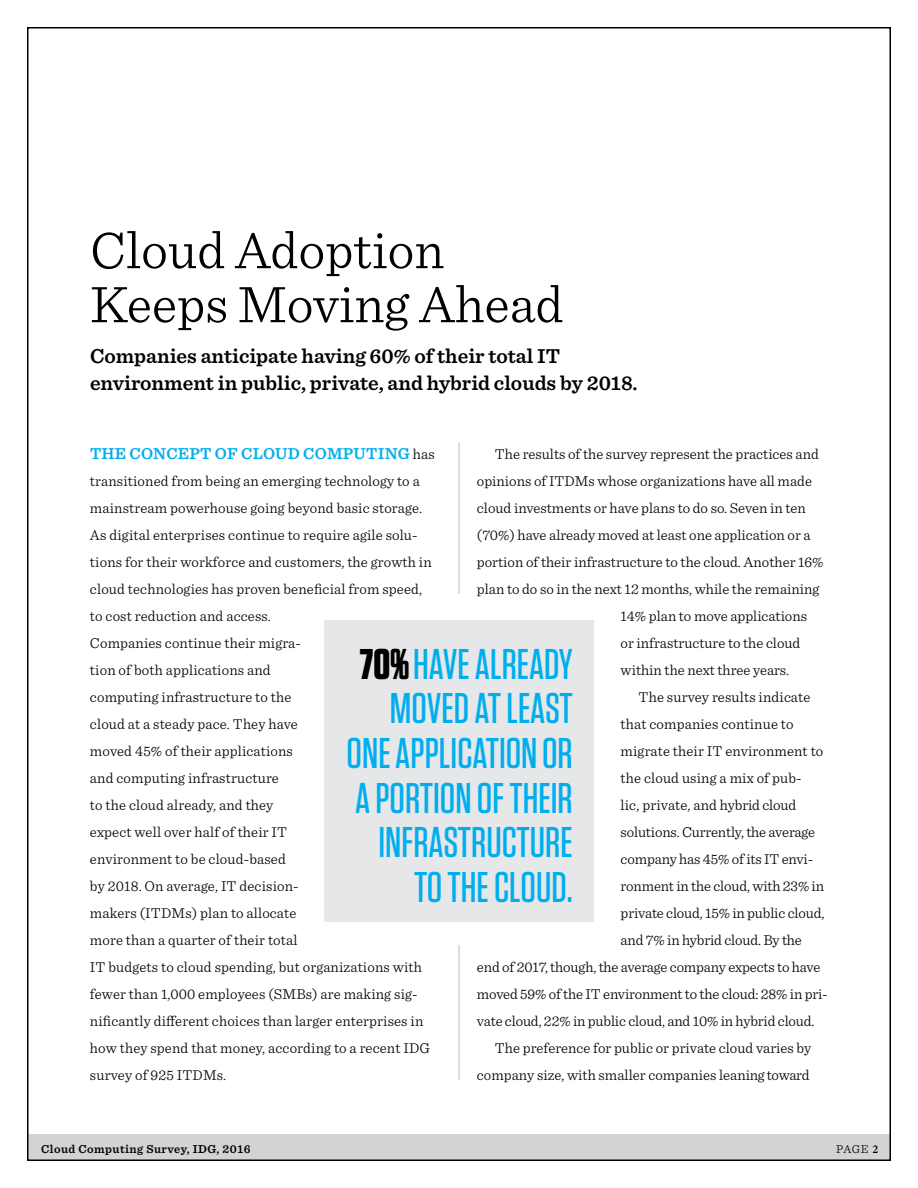
<style>
.page{position:relative;width:918px;height:1188px;background:#fff}
.page>*{position:absolute;margin:0;border:0;box-sizing:border-box;transform-origin:0 0}
.t1{font:300 54px/54px "Sentinel";color:#000}
.t2{font:500 42.9px/44.5px "Tungsten";color:#00aeef;text-align:right}
.t3{font:600 21px/27px "Sentinel";color:#000}
.t4{font:600 16.5px "Sentinel";letter-spacing:.01em;color:#00aeef}
.t5{font:300 15px/27px "Sentinel";letter-spacing:.005em;color:#000}
.t6{font:600 12px "Sentinel";letter-spacing:.04em;color:#000}
.t7{font:300 12px "Sentinel";color:#000}
.s1{font-weight:300;font-size:15px;color:#000}
.s2{font-weight:700;color:#000}
.s3{font-family:"Minion Pro";font-weight:600}
</style>
<div class="page">
<div style="left:27px;top:1134px;width:864px;height:27px;background:#d1d3d4"></div>
<hr style="left:458px;top:945px;width:2px;height:135px;background:#d1d3d4">
<hr style="left:458px;top:443px;width:2px;height:151px;background:#d1d3d4">
<div style="left:324px;top:620px;width:270px;height:302px;background:#e6e7e8"></div>
<h1 class="t1" style="left:90px;top:219px;width:475px">Cloud Adoption<br>Keeps Moving Ahead</h1>
<h3 class="t3" style="left:90px;top:341px;width:549px">Companies anticipate having 60% of their total IT environment in public, private, and hybrid clouds by 2018.</h3>
<p class="t4" style="left:90px;top:441px;width:346px">The concept of cloud computing <span class="s1">has</span></p>
<p class="t5" style="left:90px;top:466px;width:343px">transitioned from being an emerging technology to a mainstream powerhouse going beyond basic storage.<br>As digital enterprises continue to require agile solu&shy;tions for their workforce and customers, the growth in cloud technologies has proven beneficial from speed, to cost reduction and access.<br>Companies continue their migra-<br>tion of both applications and<br>computing infrastructure to the<br>cloud at a steady pace. They have<br>moved 45% of their applications<br>and computing infrastructure<br>to the cloud already, and they<br>expect well over half of their IT<br>environment to be cloud-based<br>by 2018. On average, IT decision-<br>makers (ITDMs) plan to allocate<br>more than a quarter of their total<br>IT budgets to cloud spending, but organizations with fewer than 1,000 employees (SMBs) are making sig&shy;nificantly different choices than larger enterprises in how they spend that money, according to a recent IDG survey of 925 ITDMs.</p>
<p class="t5" style="left:495px;top:439px;width:325px">The results of the survey represent the practices and</p>
<p class="t5" style="left:477px;top:466px;width:336px">opinions of ITDMs whose organizations have all made</p>
<p class="t5" style="left:477px;top:493px;width:330px">cloud investments or have plans to do so. Seven in ten</p>
<p class="t5" style="left:477px;top:520px;width:335px">(70%) have already moved at least one application or a</p>
<p class="t5" style="left:477px;top:547px;width:348px">portion of their infrastructure to the cloud. Another 16%</p>
<p class="t5" style="left:477px;top:574px;width:344px">plan to do so in the next 12 months, while the remaining</p>
<p class="t5" style="left:621px;top:601px;width:188px">14% plan to move applications</p>
<p class="t5" style="left:621px;top:628px;width:181px">or infrastructure to the cloud</p>
<p class="t5" style="left:621px;top:655px;width:170px">within the next three years.</p>
<p class="t5" style="left:639px;top:682px;width:173px">The survey results indicate</p>
<p class="t5" style="left:621px;top:709px;width:174px">that companies continue to</p>
<p class="t5" style="left:621px;top:736px;width:204px">migrate their IT environment to</p>
<p class="t5" style="left:621px;top:763px;width:183px">the cloud using a mix of pub-</p>
<p class="t5" style="left:621px;top:790px;width:177px">lic, private, and hybrid cloud</p>
<p class="t5" style="left:621px;top:817px;width:196px">solutions. Currently, the average</p>
<p class="t5" style="left:621px;top:844px;width:194px">company has 45% of its IT envi-</p>
<p class="t5" style="left:621px;top:871px;width:205px">ronment in the cloud, with 23% in</p>
<p class="t5" style="left:621px;top:898px;width:205px">private cloud, 15% in public cloud,</p>
<p class="t5" style="left:621px;top:925px;width:183px">and 7% in hybrid cloud. By the</p>
<p class="t5" style="left:477px;top:952px;width:345px">end of 2017, though, the average company expects to have</p>
<p class="t5" style="left:477px;top:979px;width:352px">moved 59% of the IT environment to the cloud: 28% in pri-</p>
<p class="t5" style="left:477px;top:1006px;width:339px">vate cloud, 22% in public cloud, and 10% in hybrid cloud.</p>
<p class="t5" style="left:495px;top:1033px;width:318px">The preference for public or private cloud varies by</p>
<p class="t5" style="left:477px;top:1060px;width:334px">company size, with smaller companies leaning toward</p>
<h2 class="t2" style="left:347px;top:642px;width:228px"><span class="s2">70%</span>HAVE ALREADY<br>MOVED AT LEAST<br>ONE APPLICATION OR<br>A PORTION OF THEIR<br>INFRASTRUCTURE<br>TO THE CLOUD.</h2>
<p class="t6" style="left:41px;top:1139px;width:211px">Cloud Computing Survey, IDG, 2016</p>
<p class="t7" style="left:836px;top:1140px;width:44px">Page <span class="s3">2</span></p>
</div>
